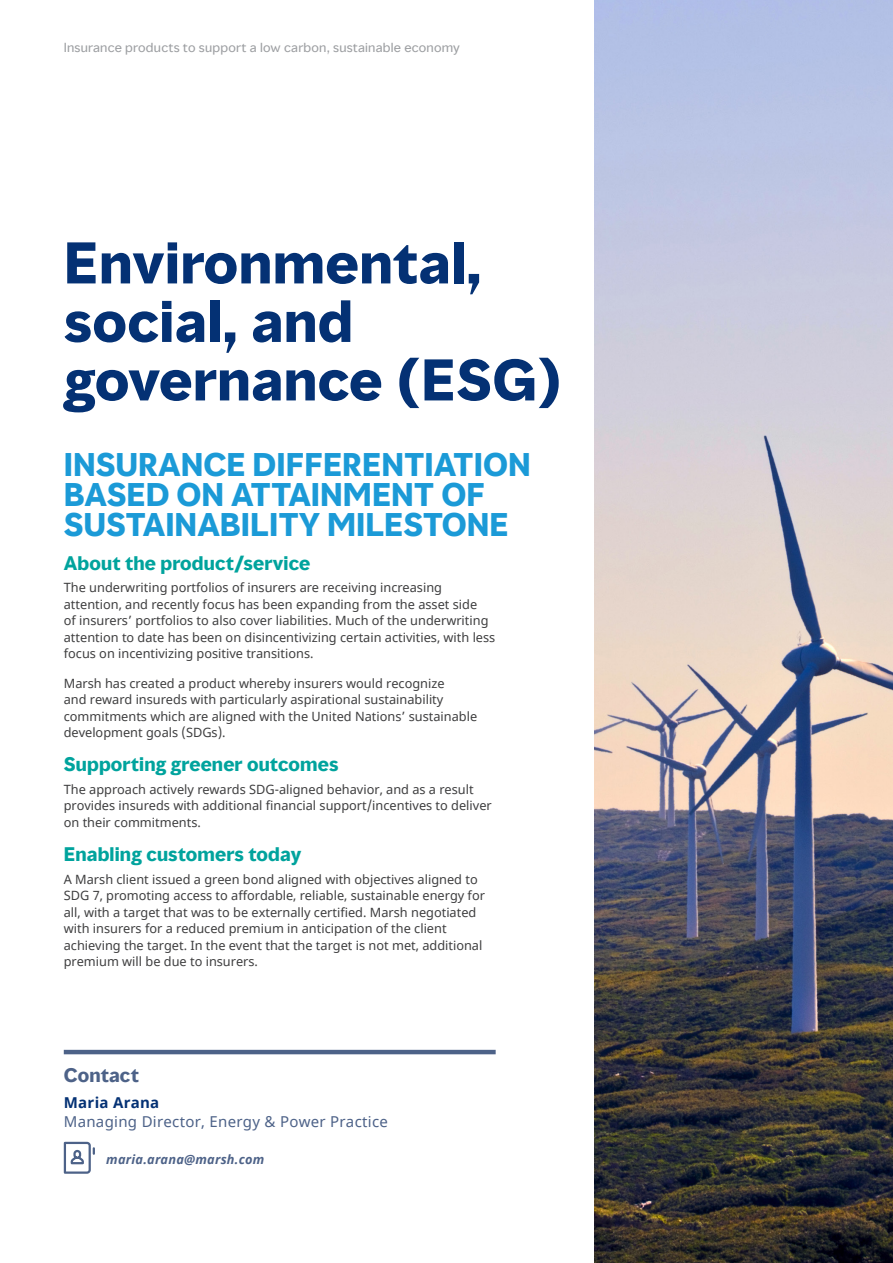
<style>
.page{position:relative;width:893px;height:1263px;background:#fff}
.page>*{position:absolute;margin:0;border:0;box-sizing:border-box;transform-origin:0 0}
.Page_Heading__36_39{font:700 54px/58.5px "MMC Display";letter-spacing:.01em;color:#043174}
.Body_Headline__20_20{font:700 30px/30px "MMC Display";color:#1b9ad7}
.Body_Subhead__12_14{font:700 18px "MMC Display";letter-spacing:.01em;color:#00a39d}
.Body_Subhead__12_14-2{font:700 18px "MMC Display";letter-spacing:.01em;color:#4d6288}
.Job_Title__10_13{font:15px "Noto Sans";letter-spacing:.02em;color:#4d6288}
.Contact_Name__10_13{font:700 15px "Noto Sans";letter-spacing:.02em;color:#043174}
.t1{font:12.75px/16.5px "Noto Sans";color:#3e3e3f}
.Contact_Email__8_5_1{font:italic 700 12.75px "Noto Sans";letter-spacing:.02em;color:#4d6288}
.Document_Title{font:12px "MMC Display";letter-spacing:.02em;color:#9d9fa2}
</style>
<div class="page">
<svg style="left:63px;top:1141px;width:32px;height:33px"></svg>
<hr style="left:64px;top:1050px;width:432px;height:4px;background:#4d6288">
<img style="left:594px;top:0;width:299px;height:1263px">
<p class="Document_Title" style="left:64px;top:39px;width:398px">Insurance products to support a low carbon, sustainable economy</p>
<h1 class="Page_Heading__36_39" style="left:64px;top:235px;width:500px">Environmental, social, and governance (ESG)</h1>
<h3 class="Body_Headline__20_20" style="left:64px;top:450px;width:468px">INSURANCE DIFFERENTIATION<br>BASED ON ATTAINMENT OF<br>SUSTAINABILITY MILESTONE</h3>
<h4 class="Body_Subhead__12_14" style="left:64px;top:551px;width:248px">About the product/service</h4>
<p class="t1" style="left:64px;top:580px;width:433px">The underwriting portfolios of insurers are receiving increasing attention, and recently focus has been expanding from the asset side<br>of insurers’ portfolios to also cover liabilities. Much of the underwriting attention to date has been on disincentivizing certain activities, with less focus on incentivizing positive transitions.</p>
<p class="t1" style="left:64px;top:675px;width:415px">Marsh has created a product whereby insurers would recognize<br>and reward insureds with particularly aspirational sustainability commitments which are aligned with the United Nations’ sustainable development goals (SDGs).</p>
<h4 class="Body_Subhead__12_14" style="left:64px;top:752px;width:276px">Supporting greener outcomes</h4>
<p class="t1" style="left:64px;top:781px;width:430px">The approach actively rewards SDG-aligned behavior, and as a result provides insureds with additional financial support/incentives to deliver on their commitments.</p>
<h4 class="Body_Subhead__12_14" style="left:64px;top:842px;width:239px">Enabling customers today</h4>
<p class="t1" style="left:64px;top:871px;width:423px">A Marsh client issued a green bond aligned with objectives aligned to SDG 7, promoting access to affordable, reliable, sustainable energy for all, with a target that was to be externally certified. Marsh negotiated with insurers for a reduced premium in anticipation of the client achieving the target. In the event that the target is not met, additional premium will be due to insurers.</p>
<h4 class="Body_Subhead__12_14-2" style="left:64px;top:1063px;width:77px">Contact</h4>
<p class="Contact_Name__10_13" style="left:64px;top:1091px;width:97px">Maria Arana</p>
<p class="Job_Title__10_13" style="left:64px;top:1111px;width:326px">Managing Director, Energy &amp; Power Practice</p>
<p class="Contact_Email__8_5_1" style="left:106px;top:1151px;width:160px">maria.arana@marsh.com</p>
</div>
